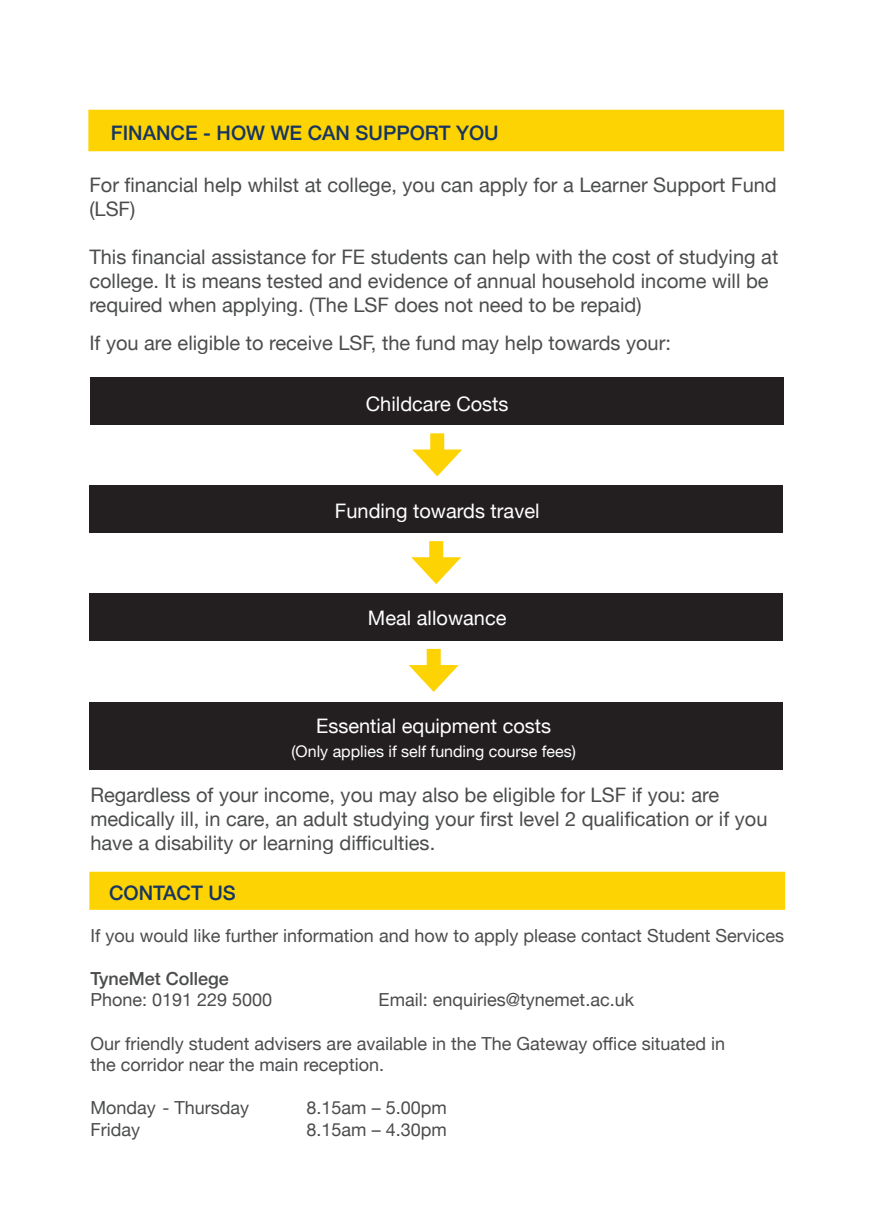
<style>
.page{position:relative;width:874px;height:1225px;background:#fff}
.page>*{position:absolute;margin:0;border:0;box-sizing:border-box;transform-origin:0 0}
.t1{font:20px/24px "Helvetica Neue";color:#4b4c4d}
.t2{font:20px "Helvetica Neue";color:#fff}
.t3{font:500 20px "Helvetica Neue";color:#163561}
.t4{font:18px "Helvetica Neue";color:#4b4c4d}
.t5{font:500 18px "Helvetica Neue";color:#4b4c4d}
.t6{font:16px "Helvetica Neue";color:#fff}
</style>
<div class="page">
<div style="left:88px;top:110px;width:695px;height:41px;background:#fed304"></div>
<div style="left:90px;top:377px;width:693px;height:47px;background:#231f20"></div>
<div style="left:89px;top:485px;width:693px;height:47px;background:#231f20"></div>
<div style="left:89px;top:593px;width:693px;height:47px;background:#231f20"></div>
<div style="left:89px;top:703px;width:693px;height:67px;background:#231f20"></div>
<div style="left:430px;top:433px;width:14px;height:27px;background:#fed304"></div>
<svg style="left:412px;top:449px;width:50px;height:27px"></svg>
<div style="left:429px;top:541px;width:14px;height:27px;background:#fed304"></div>
<svg style="left:411px;top:557px;width:50px;height:27px"></svg>
<div style="left:426px;top:649px;width:14px;height:26px;background:#fed304"></div>
<svg style="left:408px;top:665px;width:50px;height:27px"></svg>
<div style="left:89px;top:871px;width:695px;height:39px;background:#fed304;border:2px solid #fed304"></div>
<p class="t3" style="left:111px;top:117px;width:389px">FINANCE - HOW WE CAN SUPPORT YOU</p>
<p class="t1" style="left:89px;top:174px;width:688px">For financial help whilst at college, you can apply for a Learner Support Fund (LSF)</p>
<p class="t1" style="left:89px;top:246px;width:690px">This financial assistance for FE students can help with the cost of studying at college. It is means tested and evidence of annual household income will be required when applying. (The LSF does not need to be repaid)</p>
<p class="t1" style="left:89px;top:332px;width:583px">If you are eligible to receive LSF, the fund may help towards your:</p>
<p class="t2" style="left:365px;top:389px;width:144px">Childcare Costs</p>
<p class="t2" style="left:335px;top:497px;width:206px">Funding towards travel</p>
<p class="t2" style="left:368px;top:604px;width:140px">Meal allowance</p>
<p class="t2" style="left:316px;top:711px;width:236px">Essential equipment costs</p>
<p class="t6" style="left:291px;top:739px;width:286px">(Only applies if self funding course fees)</p>
<p class="t1" style="left:90px;top:784px;width:630px">Regardless of your income, you may also be eligible for LSF if you: are</p>
<p class="t1" style="left:90px;top:808px;width:678px">medically ill, in care, an adult studying your first level 2 qualification or if you have a disability or learning difficulties.</p>
<p class="t3" style="left:109px;top:877px;width:128px">CONTACT US</p>
<p class="t4" style="left:90px;top:922px;width:695px">If you would like further information and how to apply please contact Student Services</p>
<p class="t5" style="left:90px;top:964px;width:140px">TyneMet College</p>
<p class="t4" style="left:90px;top:987px;width:183px">Phone: 0191 229 5000</p>
<p class="t4" style="left:378px;top:987px;width:257px">Email: enquiries@tynemet.ac.uk</p>
<p class="t4" style="left:90px;top:1030px;width:636px">Our friendly student advisers are available in the The Gateway office situated in</p>
<p class="t4" style="left:90px;top:1052px;width:295px">the corridor near the main reception.</p>
<p class="t4" style="left:90px;top:1095px;width:160px">Monday - Thursday</p>
<p class="t4" style="left:306px;top:1095px;width:142px">8.15am – 5.00pm</p>
<p class="t4" style="left:90px;top:1116px;width:51px">Friday</p>
<p class="t4" style="left:306px;top:1116px;width:142px">8.15am – 4.30pm</p>
</div>
